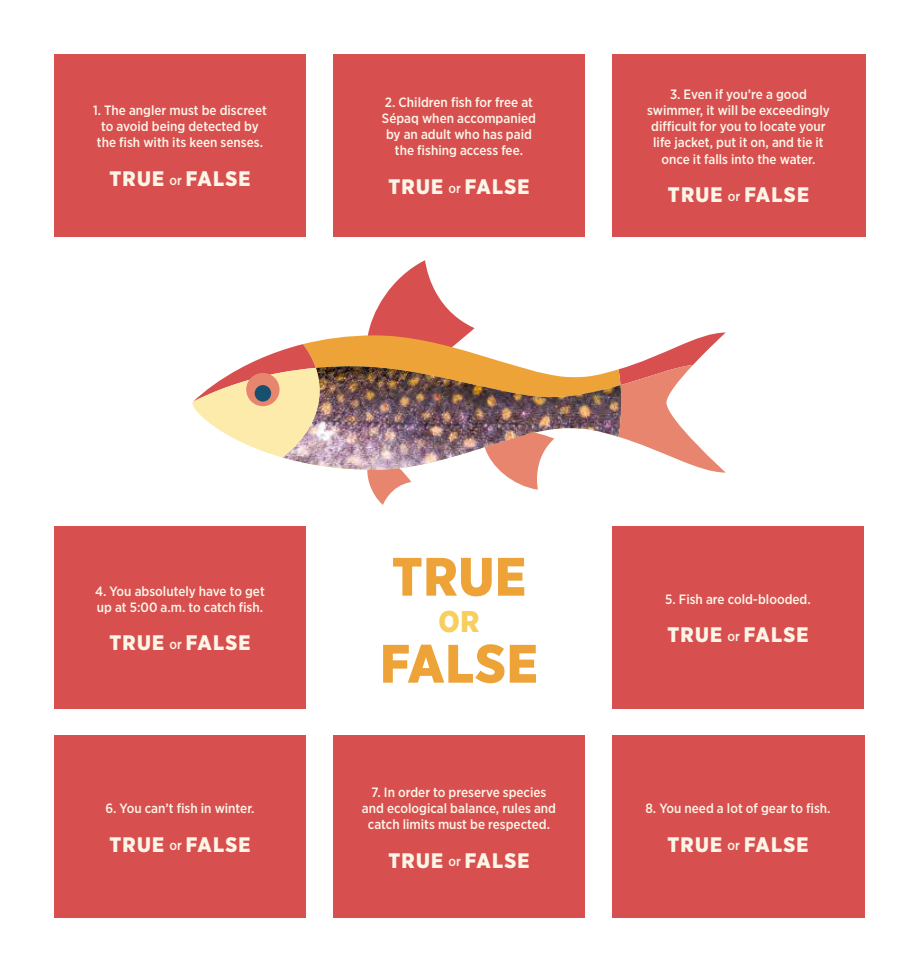
<style>
.page{position:relative;width:918px;height:972px;background:#fff}
.page>*{position:absolute;margin:0;border:0;box-sizing:border-box;transform-origin:0 0}
.t1{font:900 54px "Gotham Narrow";letter-spacing:.02em;color:#eda338}
.t2{font:900 30px "Gotham Narrow";color:#f6cf5f}
.t3{font:900 21px "Gotham Narrow";letter-spacing:.06em;color:#fdf5e8}
.t4{font:500 13.5px/16.2px "Gotham Narrow";color:#fdf5e8;text-align:center}
.s1{font-weight:500;font-size:13.5px}
</style>
<div class="page">
<div style="left:54px;top:54px;width:252px;height:182px;background:#d74f4e"></div>
<div style="left:612px;top:526px;width:252px;height:183px;background:#d74f4e"></div>
<div style="left:54px;top:736px;width:252px;height:182px;background:#d74f4e"></div>
<div style="left:333px;top:736px;width:252px;height:182px;background:#d74f4e"></div>
<div style="left:612px;top:736px;width:252px;height:182px;background:#d74f4e"></div>
<div style="left:333px;top:54px;width:252px;height:182px;background:#d74f4e"></div>
<div style="left:612px;top:54px;width:253px;height:182px;background:#d74f4e"></div>
<div style="left:54px;top:526px;width:252px;height:183px;background:#d74f4e"></div>
<svg style="left:192px;top:260px;width:534px;height:245px"></svg>
<div style="left:246px;top:373px;width:34px;height:33px;background:#e7856e;border-radius:50%"></div>
<div style="left:255px;top:385px;width:16px;height:17px;background:#16506d;border-radius:50%"></div>
<p class="t4" style="left:93px;top:102px;width:175px">1. The angler must be discreet to avoid being detected by the fish with its keen senses.</p>
<p class="t3" style="left:109px;top:165px;width:143px">TRUE <span class="s1">or</span> FALSE</p>
<p class="t4" style="left:382px;top:94px;width:156px">2. Children fish for free at<br>Sépaq when accompanied by an adult who has paid the fishing access fee.</p>
<p class="t3" style="left:388px;top:173px;width:143px">TRUE <span class="s1">or</span> FALSE</p>
<p class="t4" style="left:647px;top:86px;width:184px">3. Even if you’re a good swimmer, it will be exceedingly difficult for you to locate your life jacket, put it on, and tie it once it falls into the water.</p>
<p class="t3" style="left:668px;top:181px;width:143px">TRUE <span class="s1">or</span> FALSE</p>
<p class="t4" style="left:95px;top:582px;width:171px;text-align:left">4. You absolutely have to get up at 5:00 a.m. to catch fish.</p>
<p class="t3" style="left:109px;top:629px;width:143px">TRUE <span class="s1">or</span> FALSE</p>
<p class="t4" style="left:105px;top:800px;width:151px">6. You can’t fish in winter.</p>
<p class="t3" style="left:109px;top:830px;width:143px">TRUE <span class="s1">or</span> FALSE</p>
<h2 class="t1" style="left:392px;top:541px;width:136px">TRUE</h2>
<h2 class="t2" style="left:439px;top:601px;width:42px">OR</h2>
<h2 class="t1" style="left:380px;top:628px;width:159px">FALSE</h2>
<p class="t4" style="left:362px;top:784px;width:196px">7. In order to preserve species and ecological balance, rules and catch limits must be respected.</p>
<p class="t3" style="left:388px;top:847px;width:143px">TRUE <span class="s1">or</span> FALSE</p>
<p class="t4" style="left:665px;top:591px;width:147px">5. Fish are cold-blooded.</p>
<p class="t3" style="left:667px;top:621px;width:143px">TRUE <span class="s1">or</span> FALSE</p>
<p class="t4" style="left:645px;top:800px;width:187px">8. You need a lot of gear to fish.</p>
<p class="t3" style="left:668px;top:830px;width:143px">TRUE <span class="s1">or</span> FALSE</p>
</div>
